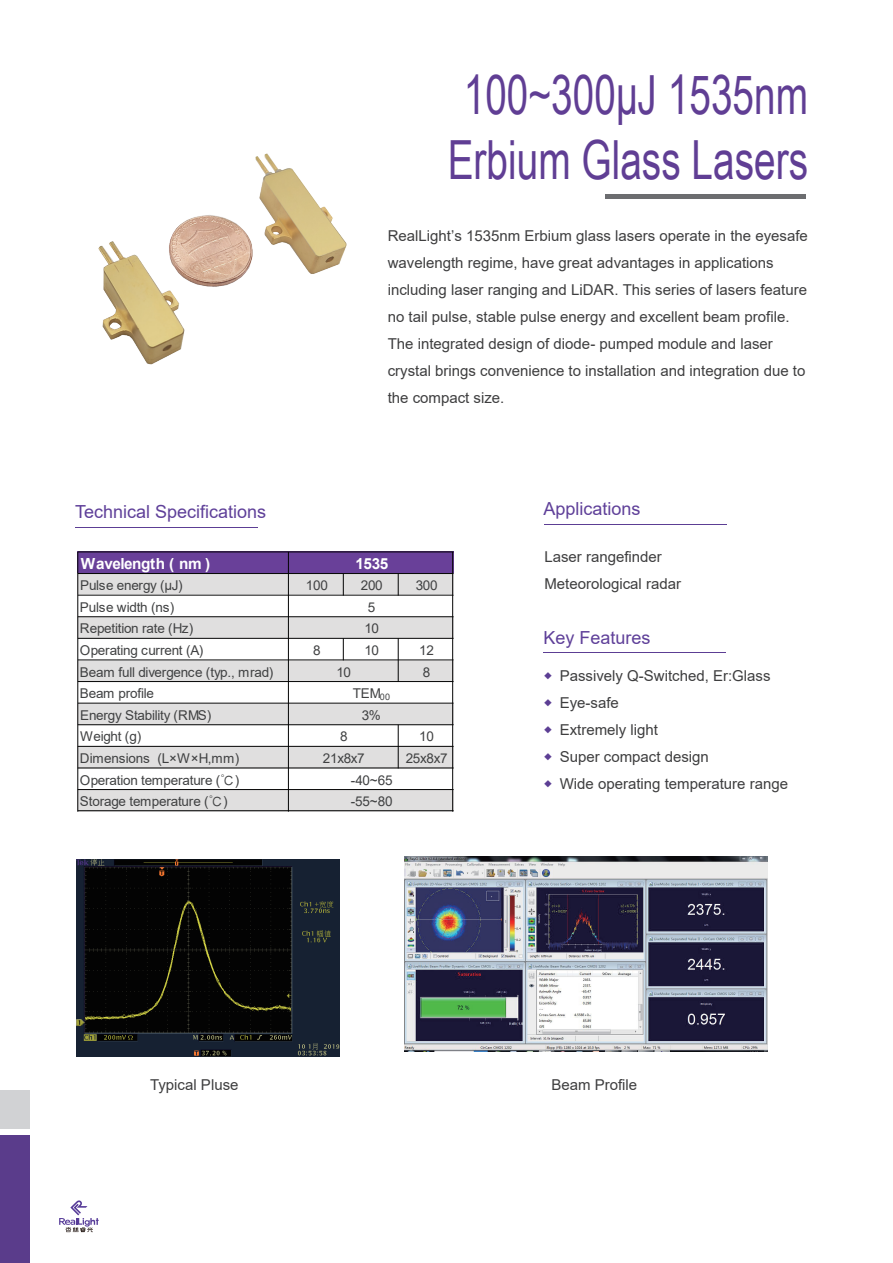
<style>
.page{position:relative;width:893px;height:1263px;background:#fff}
.page>*{position:absolute;margin:0;border:0;box-sizing:border-box;transform-origin:0 0}
.t1{font:54px/64.8px "Arial Narrow";color:#603e94;scale:.88 1}
.t2{font:18px "Arial";color:#5f4099}
.t3{font:700 15.3px "Arial";letter-spacing:-.025em;color:#fff}
.t4{font:15px/27px "Arial";color:#3e3e3f}
.t5{font:13.5px "Arial";letter-spacing:-.02em;color:#404142}
.t6{font:13.5px/21.6px "Sim Hei";color:#404142}
.t7{font:9px "Sim Sun";color:#5c3e94}
.t8{font:9px "Arial";color:#404142}
</style>
<div class="page">
<div style="left:0;top:1135px;width:29px;height:128px;background:#5a3c8b"></div>
<div style="left:0;top:1090px;width:29px;height:38px;background:#d1d2d4"></div>
<hr style="left:606px;top:195px;width:200px;height:4px;background:#6c6d70">
<img style="left:405px;top:857px;width:362px;height:195px">
<img style="left:77px;top:859px;width:263px;height:198px">
<hr style="left:544px;top:524px;width:182px;height:1px;background:#5c3e94">
<hr style="left:543px;top:652px;width:182px;height:1px;background:#5c3e94">
<hr style="left:75px;top:527px;width:182px;height:1px;background:#5c3e94">
<svg style="left:59px;top:1200px;width:40px;height:32px"></svg>
<div style="left:77px;top:551px;width:212px;height:23px;background:#694099"></div>
<div style="left:288px;top:551px;width:166px;height:23px;background:#694099"></div>
<div style="left:77px;top:573px;width:212px;height:23px;background:#e0dfdf"></div>
<div style="left:288px;top:573px;width:56px;height:23px;background:#e0dfdf"></div>
<div style="left:343px;top:573px;width:56px;height:23px;background:#e0dfdf"></div>
<div style="left:398px;top:573px;width:56px;height:23px;background:#e0dfdf"></div>
<div style="left:77px;top:616px;width:212px;height:23px;background:#e0dfdf"></div>
<div style="left:288px;top:616px;width:166px;height:23px;background:#e0dfdf"></div>
<div style="left:77px;top:659px;width:212px;height:23px;background:#e0dfdf"></div>
<div style="left:288px;top:659px;width:111px;height:23px;background:#e0dfdf"></div>
<div style="left:398px;top:659px;width:56px;height:23px;background:#e0dfdf"></div>
<div style="left:77px;top:703px;width:212px;height:22px;background:#e0dfdf"></div>
<div style="left:288px;top:703px;width:166px;height:22px;background:#e0dfdf"></div>
<div style="left:77px;top:746px;width:212px;height:22px;background:#e0dfdf"></div>
<div style="left:288px;top:746px;width:111px;height:22px;background:#e0dfdf"></div>
<div style="left:398px;top:746px;width:56px;height:22px;background:#e0dfdf"></div>
<div style="left:77px;top:789px;width:212px;height:23px;background:#e0dfdf"></div>
<div style="left:288px;top:789px;width:166px;height:23px;background:#e0dfdf"></div>
<hr style="left:78px;top:551px;width:376px;height:1px;background:#030303">
<hr style="left:78px;top:573px;width:376px;height:1px;background:#030303">
<hr style="left:78px;top:595px;width:376px;height:1px;background:#030303">
<hr style="left:78px;top:616px;width:376px;height:1px;background:#030303">
<hr style="left:78px;top:638px;width:376px;height:1px;background:#030303">
<hr style="left:78px;top:659px;width:376px;height:1px;background:#030303">
<hr style="left:78px;top:681px;width:376px;height:1px;background:#030303">
<hr style="left:78px;top:703px;width:376px;height:1px;background:#030303">
<hr style="left:78px;top:724px;width:376px;height:1px;background:#030303">
<hr style="left:78px;top:746px;width:376px;height:1px;background:#030303">
<hr style="left:78px;top:767px;width:376px;height:1px;background:#030303">
<hr style="left:78px;top:789px;width:376px;height:1px;background:#030303">
<hr style="left:78px;top:810px;width:376px;height:1px;background:#030303">
<hr style="left:77px;top:552px;width:1px;height:260px;background:#030303">
<hr style="left:288px;top:552px;width:1px;height:260px;background:#030303">
<svg style="left:343px;top:574px;width:1px;height:22px"></svg>
<svg style="left:343px;top:638px;width:1px;height:22px"></svg>
<svg style="left:398px;top:574px;width:1px;height:22px"></svg>
<hr style="left:398px;top:638px;width:1px;height:44px;background:#030303">
<hr style="left:398px;top:725px;width:1px;height:43px;background:#030303">
<hr style="left:452px;top:552px;width:1px;height:260px;background:#030303">
<img style="left:98px;top:153px;width:249px;height:212px">
<h1 class="t1" style="left:448px;top:60px;width:411px">100~300μJ 1535nm<br>Erbium Glass Lasers</h1>
<p class="t4" style="left:388px;top:222px;width:422px">RealLight’s 1535nm Erbium glass lasers operate in the eyesafe wavelength regime, have great advantages in applications including laser ranging and LiDAR. This series of lasers feature no tail pulse, stable pulse energy and excellent beam profile.<br>The integrated design of diode- pumped module and laser crystal brings convenience to installation and integration due to the compact size.</p>
<p class="t2" style="left:75px;top:499px;width:193px">Technical Specifications</p>
<p class="t3" style="left:81px;top:552px;width:131px">Wavelength ( nm )</p>
<p class="t3" style="left:355px;top:552px;width:34px">1535</p>
<p class="t5" style="left:80px;top:576px;width:104px">Pulse energy (μJ)</p>
<p class="t5" style="left:306px;top:576px;width:23px">100</p>
<p class="t5" style="left:361px;top:576px;width:23px">200</p>
<p class="t5" style="left:416px;top:576px;width:23px">300</p>
<p class="t5" style="left:80px;top:598px;width:96px">Pulse width (ns)</p>
<p class="t5" style="left:368px;top:598px;width:9px">5</p>
<p class="t5" style="left:80px;top:619px;width:115px">Repetition rate (Hz)</p>
<p class="t5" style="left:364px;top:619px;width:16px">10</p>
<p class="t5" style="left:80px;top:641px;width:125px">Operating current (A)</p>
<p class="t5" style="left:313px;top:641px;width:9px">8</p>
<p class="t5" style="left:364px;top:641px;width:16px">10</p>
<p class="t5" style="left:419px;top:641px;width:16px">12</p>
<p class="t5" style="left:80px;top:662px;width:195px">Beam full divergence (typ., mrad)</p>
<p class="t5" style="left:336px;top:662px;width:16px">10</p>
<p class="t5" style="left:423px;top:662px;width:9px">8</p>
<p class="t5" style="left:80px;top:684px;width:76px">Beam profile</p>
<p class="t5" style="left:353px;top:684px;width:30px">TEM</p>
<p class="t5" style="left:80px;top:706px;width:133px">Energy Stability (RMS)</p>
<p class="t5" style="left:362px;top:706px;width:21px">3%</p>
<p class="t5" style="left:80px;top:727px;width:63px">Weight (g)</p>
<p class="t5" style="left:340px;top:727px;width:9px">8</p>
<p class="t5" style="left:419px;top:727px;width:16px">10</p>
<p class="t5" style="left:80px;top:749px;width:161px">Dimensions (L×W×H,mm)</p>
<p class="t5" style="left:323px;top:749px;width:43px">21x8x7</p>
<p class="t5" style="left:406px;top:749px;width:43px">25x8x7</p>
<p class="t5" style="left:80px;top:770px;width:161px">Operation temperature ( )</p>
<p class="t5" style="left:351px;top:770px;width:43px">-40~65</p>
<p class="t5" style="left:80px;top:792px;width:149px">Storage temperature ( )</p>
<p class="t5" style="left:351px;top:792px;width:43px">-55~80</p>
<p class="t8" style="left:380px;top:691px;width:12px">00</p>
<p class="t6" style="left:209px;top:769px;width:27px;text-indent:12px">℃ ℃</p>
<p class="t2" style="left:543px;top:496px;width:99px">Applications</p>
<p class="t4" style="left:544px;top:543px;width:138px">Laser rangefinder<br>Meteorological radar</p>
<p class="t2" style="left:543px;top:626px;width:109px">Key Features</p>
<p class="t7" style="left:543px;top:671px;width:11px">◆</p>
<p class="t7" style="left:543px;top:698px;width:11px">◆</p>
<p class="t7" style="left:543px;top:725px;width:11px">◆</p>
<p class="t7" style="left:543px;top:752px;width:11px">◆</p>
<p class="t7" style="left:543px;top:779px;width:11px">◆</p>
<p class="t4" style="left:560px;top:662px;width:230px">Passively Q-Switched, Er:Glass<br>Eye-safe<br>Extremely light<br>Super compact design<br>Wide operating temperature range</p>
<p class="t4" style="left:150px;top:1071px;width:90px">Typical Pluse</p>
<p class="t4" style="left:551px;top:1071px;width:87px">Beam Profile</p>
</div>
